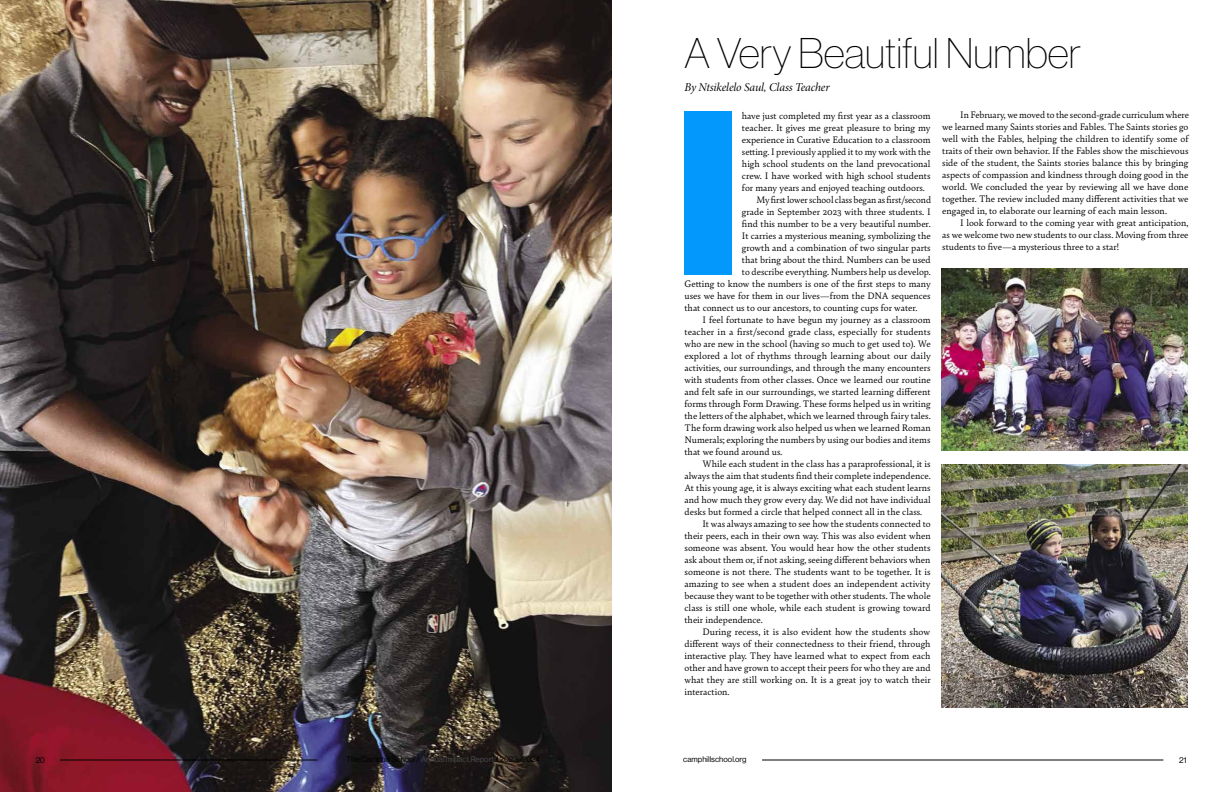
<style>
.page{position:relative;width:1224px;height:792px;background:#fff}
.page>*{position:absolute;margin:0;border:0;box-sizing:border-box;transform-origin:0 0}
.t1{font:228.2px "N Haas Grotesk DS Pro 95 Blk";color:#0398fc}
.t2{font:42px "N Haas Grotesk DS Pro 25 Th";color:#000}
.t3{font:12px "Minion Pro It Subh";letter-spacing:-.005em;color:#000}
.t4{font:10px/12px "Bely";color:#000;text-align:justify}
.t5{font:8px "N Haas Grotesk DS Pro 55 Rg";color:#000}
.s1{color:#484848}
</style>
<div class="page">
<img style="left:0;top:0;width:612px;height:792px">
<img style="left:942px;top:268px;width:246px;height:183px">
<img style="left:942px;top:464px;width:246px;height:243px">
<hr style="left:762px;top:760px;width:401px;height:1px;background:#000">
<hr style="left:60px;top:760px;width:258px;height:1px;background:#000">
<h2 class="t2" style="left:685px;top:30px;width:398px">A Very Beautiful Number</h2>
<p class="t3" style="left:685px;top:80px;width:147px">By Ntsikelelo Saul, Class Teacher</p>
<h1 class="t1" style="left:675px;top:60px;width:69px">I</h1>
<p class="t4" style="left:742px;top:109px;width:190px">have just completed my first year as a classroom</p>
<p class="t4" style="left:942px;top:108px;width:248px;text-indent:18px">In February, we moved to the second-grade curriculum where we learned many Saints stories and Fables. The Saints stories go well with the Fables, helping the children to identify some of traits of their own behavior. If the Fables show the mischievous side of the student, the Saints stories balance this by bringing aspects of compassion and kindness through doing good in the world. We concluded the year by reviewing all we have done together. The review included many different activities that we engaged in, to elaborate our learning of each main lesson.</p>
<p class="t4" style="left:942px;top:216px;width:248px;text-indent:18px">I look forward to the coming year with great anticipation, as we welcome two new students to our class. Moving from three students to five—a mysterious three to a star!</p>
<p class="t4" style="left:742px;top:121px;width:190px">teacher. It gives me great pleasure to bring my</p>
<p class="t4" style="left:742px;top:133px;width:190px">experience in Curative Education to a classroom</p>
<p class="t4" style="left:742px;top:145px;width:190px">setting. I previously applied it to my work with the</p>
<p class="t4" style="left:742px;top:157px;width:190px">high school students on the land prevocational</p>
<p class="t4" style="left:742px;top:169px;width:190px">crew. I have worked with high school students</p>
<p class="t4" style="left:742px;top:181px;width:184px">for many years and enjoyed teaching outdoors.</p>
<p class="t4" style="left:756px;top:193px;width:176px">My first lower school class began as first/second</p>
<p class="t4" style="left:742px;top:205px;width:190px">grade in September 2023 with three students. I</p>
<p class="t4" style="left:742px;top:217px;width:190px">find this number to be a very beautiful number.</p>
<p class="t4" style="left:742px;top:229px;width:190px">It carries a mysterious meaning, symbolizing the</p>
<p class="t4" style="left:742px;top:241px;width:190px">growth and a combination of two singular parts</p>
<p class="t4" style="left:742px;top:253px;width:190px">that bring about the third. Numbers can be used</p>
<p class="t4" style="left:742px;top:265px;width:190px">to describe everything. Numbers help us develop.</p>
<p class="t4" style="left:684px;top:277px;width:248px">Getting to know the numbers is one of the first steps to many</p>
<p class="t4" style="left:684px;top:289px;width:248px">uses we have for them in our lives—from the DNA sequences</p>
<p class="t4" style="left:684px;top:301px;width:235px">that connect us to our ancestors, to counting cups for water.</p>
<p class="t4" style="left:702px;top:313px;width:230px">I feel fortunate to have begun my journey as a classroom</p>
<p class="t4" style="left:684px;top:325px;width:248px">teacher in a first/second grade class, especially for students</p>
<p class="t4" style="left:684px;top:337px;width:248px">who are new in the school (having so much to get used to). We</p>
<p class="t4" style="left:684px;top:349px;width:248px">explored a lot of rhythms through learning about our daily</p>
<p class="t4" style="left:684px;top:361px;width:248px">activities, our surroundings, and through the many encounters</p>
<p class="t4" style="left:684px;top:373px;width:248px">with students from other classes. Once we learned our routine</p>
<p class="t4" style="left:684px;top:385px;width:248px">and felt safe in our surroundings, we started learning different</p>
<p class="t4" style="left:684px;top:397px;width:248px">forms through Form Drawing. These forms helped us in writing</p>
<p class="t4" style="left:684px;top:409px;width:248px">the letters of the alphabet, which we learned through fairy tales.</p>
<p class="t4" style="left:684px;top:421px;width:248px">The form drawing work also helped us when we learned Roman</p>
<p class="t4" style="left:684px;top:433px;width:248px">Numerals; exploring the numbers by using our bodies and items</p>
<p class="t4" style="left:684px;top:445px;width:100px">that we found around us.</p>
<p class="t4" style="left:702px;top:457px;width:230px">While each student in the class has a paraprofessional, it is</p>
<p class="t4" style="left:684px;top:469px;width:248px">always the aim that students find their complete independence.</p>
<p class="t4" style="left:684px;top:481px;width:248px">At this young age, it is always exciting what each student learns</p>
<p class="t4" style="left:684px;top:493px;width:248px">and how much they grow every day. We did not have individual</p>
<p class="t4" style="left:684px;top:505px;width:239px">desks but formed a circle that helped connect all in the class.</p>
<p class="t4" style="left:702px;top:517px;width:230px">It was always amazing to see how the students connected to</p>
<p class="t4" style="left:684px;top:529px;width:248px">their peers, each in their own way. This was also evident when</p>
<p class="t4" style="left:684px;top:541px;width:248px">someone was absent. You would hear how the other students</p>
<p class="t4" style="left:684px;top:553px;width:248px">ask about them or, if not asking, seeing different behaviors when</p>
<p class="t4" style="left:684px;top:565px;width:248px">someone is not there. The students want to be together. It is</p>
<p class="t4" style="left:684px;top:577px;width:248px">amazing to see when a student does an independent activity</p>
<p class="t4" style="left:684px;top:589px;width:248px">because they want to be together with other students. The whole</p>
<p class="t4" style="left:684px;top:601px;width:248px">class is still one whole, while each student is growing toward</p>
<p class="t4" style="left:684px;top:613px;width:80px">their independence.</p>
<p class="t4" style="left:702px;top:625px;width:229px">During recess, it is also evident how the students show</p>
<p class="t4" style="left:684px;top:637px;width:248px">different ways of their connectedness to their friend, through</p>
<p class="t4" style="left:684px;top:649px;width:248px">interactive play. They have learned what to expect from each</p>
<p class="t4" style="left:684px;top:661px;width:248px">other and have grown to accept their peers for who they are and</p>
<p class="t4" style="left:684px;top:673px;width:248px">what they are still working on. It is a great joy to watch their</p>
<p class="t4" style="left:684px;top:685px;width:47px">interaction.</p>
<p class="t5" style="left:36px;top:755px;width:11px">20</p>
<p class="t5" style="left:346px;top:755px;width:195px">The Camphill School / <span class="s1">Annual Impact Report</span> / 2023–2024</p>
<p class="t5" style="left:683px;top:755px;width:65px">camphillschool.org</p>
<p class="t5" style="left:1179px;top:755px;width:9px">21</p>
</div>
